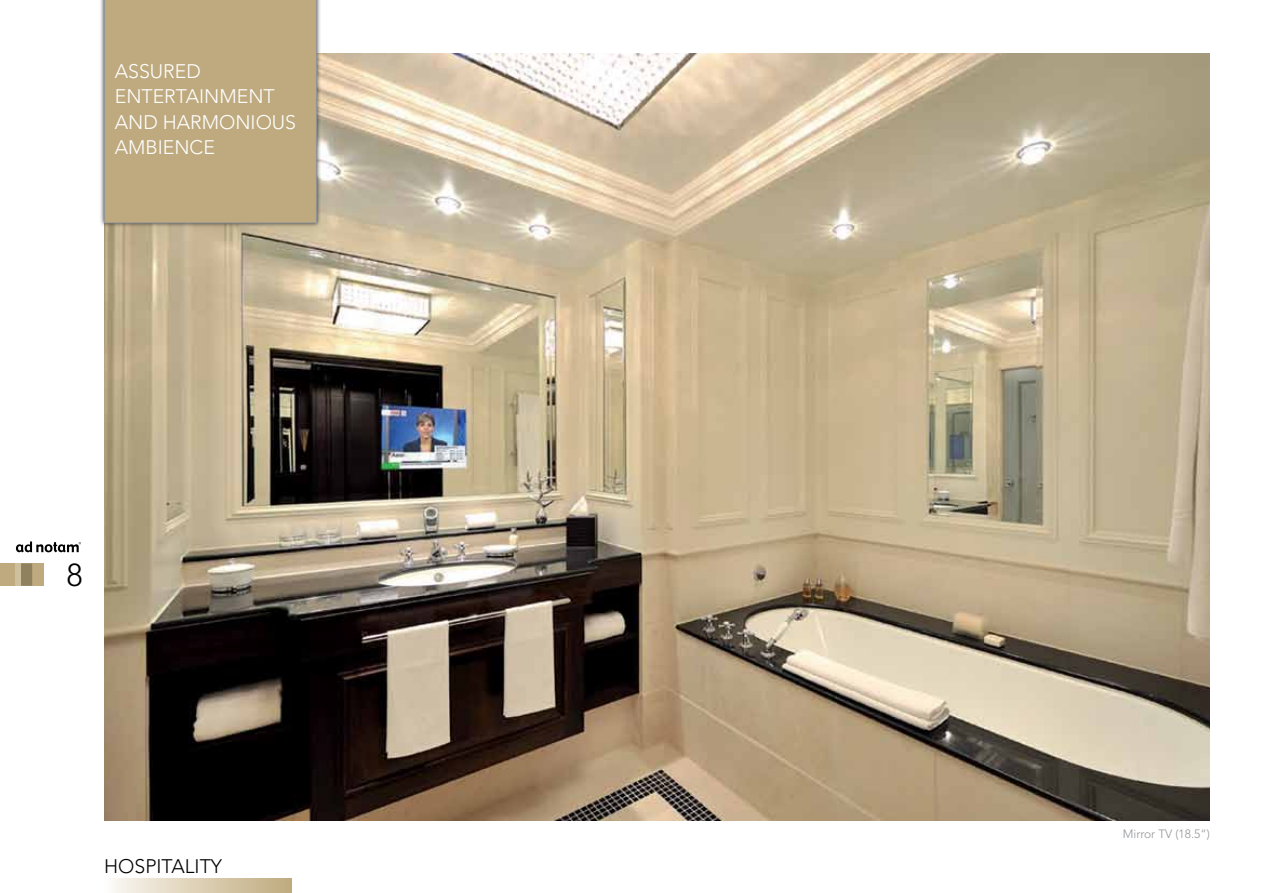
<style>
.page{position:relative;width:1263px;height:893px;background:#fff}
.page>*{position:absolute;margin:0;border:0;box-sizing:border-box;transform-origin:0 0}
.t1{font:300 31.5px "Avenir";color:#000}
.t2{font:300 19.5px/25.5px "Avenir";color:#fff;text-align:justify}
.t3{font:300 19.5px "Avenir";color:#000}
.t4{font:300 12px "Avenir";color:#939598}
</style>
<div class="page">
<svg style="left:16px;top:541px;width:65px;height:11px"></svg>
<div style="left:0;top:563px;width:43px;height:23px;background:#beaa7e"></div>
<div style="left:21px;top:563px;width:11px;height:23px;background:#8f805e"></div>
<div style="left:15px;top:563px;width:6px;height:23px;background:#cebf9d"></div>
<svg style="left:113px;top:878px;width:179px;height:15px;background:#dccfb5"></svg>
<img style="left:104px;top:53px;width:1106px;height:768px">
<div style="left:99px;top:0;width:222px;height:228px;background:#000;opacity:.75"></div>
<div style="left:104px;top:0;width:213px;height:223px;background:#beaa7e"></div>
<p class="t2" style="left:115px;top:58px;width:15px">ASSURED ENTERTAINMENT AND</p>
<p class="t2" style="left:163px;top:109px;width:15px">HARMONIOUS</p>
<p class="t2" style="left:115px;top:135px;width:14px">AMBIENCE</p>
<h1 class="t1" style="left:67px;top:557px;width:18px">8</h1>
<p class="t3" style="left:104px;top:854px;width:119px">HOSPITALITY</p>
<p class="t4" style="left:1123px;top:827px;width:89px">MIRROR TV (18.5“)</p>
</div>
